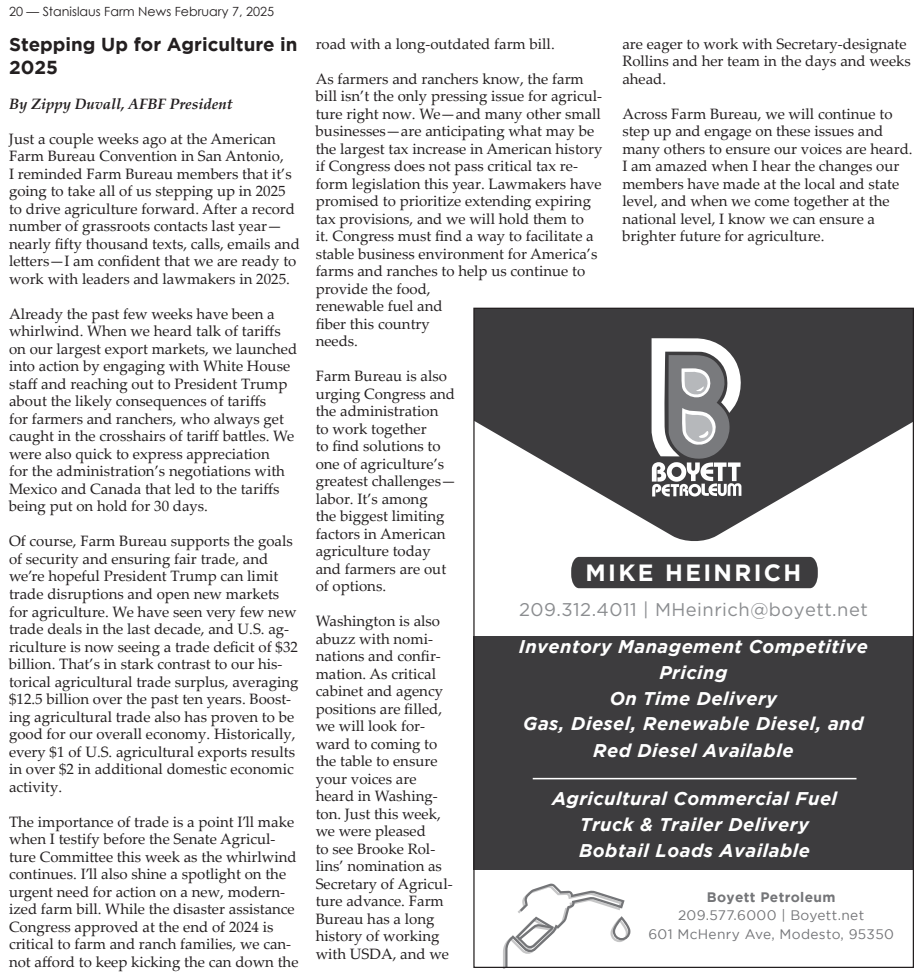
<style>
.page{position:relative;width:923px;height:977px;background:#fff}
.page>*{position:absolute;margin:0;border:0;box-sizing:border-box;transform-origin:0 0}
.t1{font:700 23.38px "Gotham";letter-spacing:.1em;color:#fff}
.t2{font:700 18.75px/22.5px "Gotham";color:#231f20}
.t3{font:italic 700 18.38px/26px "Gotham";letter-spacing:.025em;color:#fff;text-align:center}
.t4{font:18.38px "Gotham";letter-spacing:.025em;color:#8b8d90}
.t5{font:15px/17.5px "Palatino Linotype";color:#231f20}
.t6{font:italic 700 15px "Palatino Linotype";color:#231f20}
.t7{font:13.75px/18.2px "Gotham";letter-spacing:.025em;color:#747578;text-align:center}
.t8{font:700 13.75px "Gotham";letter-spacing:.025em;color:#747578}
.t9{font:12.62px "Century Gothic";color:#231f20}
</style>
<div class="page">
<svg style="left:475px;top:310px;width:437px;height:231px;fill:#3d3c3e"></svg>
<div style="left:474px;top:636px;width:439px;height:233px;background:#3d3c3e"></div>
<div style="left:571px;top:557px;width:246px;height:31px;background:#3d3c3e"></div>
<svg style="left:503px;top:883px;width:127px;height:83px"></svg>
<svg style="left:651px;top:338px;width:92px;height:158px"></svg>
<hr style="left:532px;top:777px;width:324px;height:2px;background:#fff">
<p class="t9" style="left:9px;top:6px;width:266px">20 — Stanislaus Farm News February 7, 2025</p>
<p class="t2" style="left:9px;top:33px;width:290px">Stepping Up for Agriculture in<br>2025</p>
<p class="t6" style="left:9px;top:98px;width:225px">By Zippy Duvall, AFBF President</p>
<p class="t5" style="left:9px;top:132px;width:292px">Just a couple weeks ago at the American Farm Bureau Convention in San Antonio,<br>I reminded Farm Bureau members that it’s going to take all of us stepping up in 2025 to drive agriculture forward. After a record number of grassroots contacts last year— nearly fifty thousand texts, calls, emails and letters—I am confident that we are ready to work with leaders and lawmakers in 2025.</p>
<p class="t5" style="left:9px;top:307px;width:290px">Already the past few weeks have been a whirlwind. When we heard talk of tariffs on our largest export markets, we launched into action by engaging with White House staff and reaching out to President Trump about the likely consequences of tariffs<br>for farmers and ranchers, who always get caught in the crosshairs of tariff battles. We were also quick to express appreciation<br>for the administration’s negotiations with Mexico and Canada that led to the tariffs being put on hold for 30 days.</p>
<p class="t5" style="left:9px;top:534px;width:291px">Of course, Farm Bureau supports the goals of security and ensuring fair trade, and we’re hopeful President Trump can limit trade disruptions and open new markets for agriculture. We have seen very few new trade deals in the last decade, and U.S. ag&shy;riculture is now seeing a trade deficit of $32 billion. That’s in stark contrast to our his&shy;torical agricultural trade surplus, averaging $12.5 billion over the past ten years. Boost&shy;ing agricultural trade also has proven to be good for our overall economy. Historically, every $1 of U.S. agricultural exports results in over $2 in additional domestic economic activity.</p>
<p class="t5" style="left:9px;top:814px;width:291px">The importance of trade is a point I’ll make when I testify before the Senate Agricul&shy;ture Committee this week as the whirlwind continues. I’ll also shine a spotlight on the urgent need for action on a new, modern&shy;ized farm bill. While the disaster assistance Congress approved at the end of 2024 is critical to farm and ranch families, we can&shy;not afford to keep kicking the can down the</p>
<p class="t5" style="left:315px;top:36px;width:240px">road with a long-outdated farm bill.</p>
<p class="t5" style="left:315px;top:71px;width:288px">As farmers and ranchers know, the farm bill isn’t the only pressing issue for agricul&shy;ture right now. We—and many other small businesses—are anticipating what may be the largest tax increase in American history if Congress does not pass critical tax re&shy;form legislation this year. Lawmakers have promised to prioritize extending expiring tax provisions, and we will hold them to<br>it. Congress must find a way to facilitate a stable business environment for America’s farms and ranches to help us continue to provide the food,<br>renewable fuel and<br>fiber this country<br>needs.</p>
<p class="t5" style="left:315px;top:369px;width:142px">Farm Bureau is also urging Congress and the administration<br>to work together<br>to find solutions to one of agriculture’s greatest challenges— labor. It’s among<br>the biggest limiting factors in American agriculture today and farmers are out of options.</p>
<p class="t5" style="left:315px;top:614px;width:138px">Washington is also abuzz with nomi&shy;nations and confir&shy;mation. As critical cabinet and agency positions are filled, we will look for&shy;ward to coming to the table to ensure your voices are heard in Washing&shy;ton. Just this week, we were pleased<br>to see Brooke Rol&shy;lins’ nomination as<br>Secretary of Agricul&shy;ture advance. Farm<br>Bureau has a long history of working with USDA, and we</p>
<p class="t5" style="left:622px;top:36px;width:290px">are eager to work with Secretary-designate<br>Rollins and her team in the days and weeks ahead.</p>
<p class="t5" style="left:622px;top:106px;width:292px">Across Farm Bureau, we will continue to step up and engage on these issues and many others to ensure our voices are heard.<br>I am amazed when I hear the changes our members have made at the local and state level, and when we come together at the national level, I know we can ensure a brighter future for agriculture.</p>
<h1 class="t1" style="left:585px;top:559px;width:217px">MIKE HEINRICH</h1>
<p class="t4" style="left:519px;top:598px;width:350px">209.312.4011 | MHeinrich@boyett.net</p>
<p class="t3" style="left:518px;top:634px;width:351px">Inventory Management Competitive<br>Pricing<br>On Time Delivery<br>Gas, Diesel, Renewable Diesel, and<br>Red Diesel Available</p>
<p class="t3" style="left:552px;top:786px;width:287px">Agricultural Commercial Fuel<br>Truck &amp; Trailer Delivery<br>Bobtail Loads Available</p>
<p class="t8" style="left:706px;top:892px;width:130px">Boyett Petroleum</p>
<p class="t7" style="left:648px;top:906px;width:247px">209.577.6000 | Boyett.net<br>601 McHenry Ave, Modesto, 95350</p>
</div>
